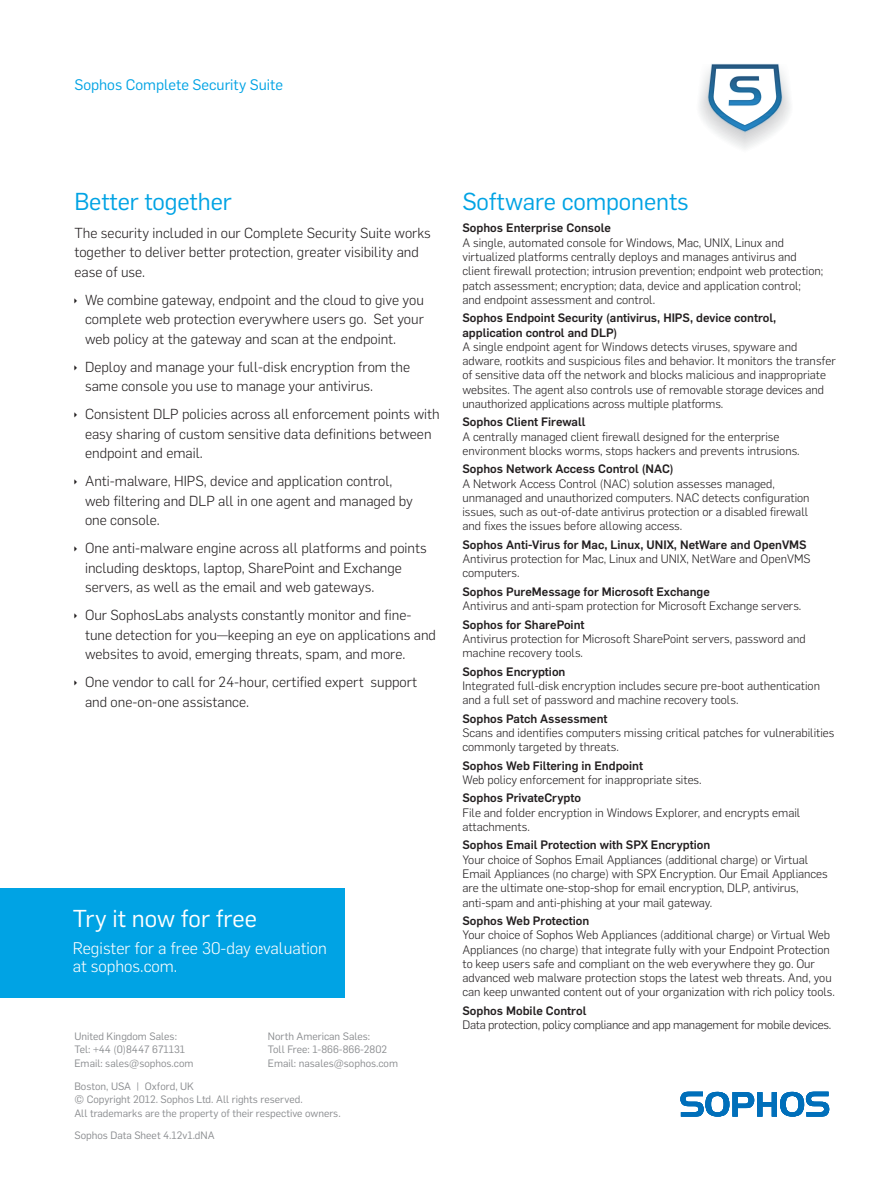
<style>
.page{position:relative;width:893px;height:1191px;background:#fff}
.page>*{position:absolute;margin:0;border:0;box-sizing:border-box;transform-origin:0 0}
.Subhead{font:24px "Flama";letter-spacing:-.005em;color:#00a3e4}
.Try_it_now{font:24px "Flama";color:#fff}
.Try_it__Register{font:300 16.5px/18px "Flama";color:#fff}
.t1{font:15px "Flama";color:#00a3e4}
.Back_Cover_Body_Copy{font:300 14.25px/19.5px "Flama";color:#231f20}
.Back_Cover_Body_Copy-2{font:300 12px/14.2px "Flama";color:#231f20}
.Body_Copy_Sub_Paragr{font:300 12px/14.2px "Flama";letter-spacing:-.005em;color:#231f20}
.Back_Cover_Subhead{font:500 12px/14.2px "Flama";color:#231f20}
.Back_Cover_Body_Copy-3{font:500 12px "Flama";color:#231f20}
.Body_Copy_Sub_Paragr-2{font:500 12px "Flama";color:#231f20}
.t2{font:10.5px/13.5px "Flama";color:#8a8c8f}
</style>
<div class="page">
<svg style="left:680px;top:1091px;width:149px;height:25px"></svg>
<svg style="left:699px;top:64px;width:92px;height:85px"></svg>
<div style="left:0;top:888px;width:345px;height:109px;background:#00a3e4"></div>
<p class="t1" style="left:74px;top:74px;width:210px">Sophos Complete Security Suite</p>
<p class="Subhead" style="left:74px;top:185px;width:159px">Better together</p>
<p class="Back_Cover_Body_Copy" style="left:74px;top:222px;width:358px">The security included in our Complete Security Suite works together to deliver better protection, greater visibility and ease of use.</p>
<p class="Back_Cover_Body_Copy" style="left:85px;top:289px;width:340px;text-align:justify">We combine gateway, endpoint and the cloud to give you complete web protection everywhere users go. Set your web policy at the gateway and scan at the endpoint.</p>
<p class="Back_Cover_Body_Copy" style="left:85px;top:356px;width:327px">Deploy and manage your full-disk encryption from the same console you use to manage your antivirus.</p>
<p class="Back_Cover_Body_Copy" style="left:85px;top:404px;width:356px">Consistent DLP policies across all enforcement points with easy sharing of custom sensitive data definitions between endpoint and email.</p>
<p class="Back_Cover_Body_Copy" style="left:85px;top:471px;width:329px">Anti-malware, HIPS, device and application control, web filtering and DLP all in one agent and managed by one console.</p>
<p class="Back_Cover_Body_Copy" style="left:85px;top:538px;width:343px">One anti-malware engine across all platforms and points including desktops, laptop, SharePoint and Exchange servers, as well as the email and web gateways.</p>
<p class="Back_Cover_Body_Copy" style="left:85px;top:605px;width:353px">Our SophosLabs analysts constantly monitor and fine&shy;tune detection for you—keeping an eye on applications and websites to avoid, emerging threats, spam, and more.</p>
<p class="Back_Cover_Body_Copy" style="left:85px;top:672px;width:334px">One vendor to call for 24-hour, certified expert support and one-on-one assistance.</p>
<p class="Try_it_now" style="left:73px;top:902px;width:186px">Try it now for free</p>
<p class="Try_it__Register" style="left:73px;top:938px;width:256px">Register for a free 30-day evaluation at sophos.com.</p>
<p class="t2" style="left:74px;top:1028px;width:121px">United Kingdom Sales:<br>Tel: +44 (0)8447 671131<br>Email: sales@sophos.com</p>
<p class="t2" style="left:268px;top:1028px;width:132px">North American Sales:<br>Toll Free: 1-866-866-2802<br>Email: nasales@sophos.com</p>
<p class="t2" style="left:74px;top:1078px;width:268px">Boston, USA | Oxford, UK<br>© Copyright 2012. Sophos Ltd. All rights reserved.<br>All trademarks are the property of their respective owners.</p>
<p class="t2" style="left:74px;top:1127px;width:142px">Sophos Data Sheet 4.12v1.dNA</p>
<p class="Subhead" style="left:462px;top:185px;width:228px">Software components</p>
<p class="Back_Cover_Subhead" style="left:462px;top:220px;width:150px">Sophos Enterprise Console</p>
<p class="Back_Cover_Body_Copy-2" style="left:462px;top:235px;width:362px">A single, automated console for Windows, Mac, UNIX, Linux and virtualized platforms centrally deploys and manages antivirus and client firewall protection; intrusion prevention; endpoint web protection; patch assessment; encryption; data, device and application control;<br>and endpoint assessment and control.</p>
<p class="Back_Cover_Subhead" style="left:462px;top:310px;width:315px">Sophos Endpoint Security (antivirus, HIPS, device control, application control and DLP)</p>
<p class="Back_Cover_Body_Copy-2" style="left:462px;top:339px;width:375px">A single endpoint agent for Windows detects viruses, spyware and adware, rootkits and suspicious files and behavior. It monitors the transfer of sensitive data off the network and blocks malicious and inappropriate websites. The agent also controls use of removable storage devices and unauthorized applications across multiple platforms.</p>
<p class="Back_Cover_Subhead" style="left:462px;top:414px;width:125px">Sophos Client Firewall</p>
<p class="Back_Cover_Body_Copy-2" style="left:462px;top:428px;width:339px">A centrally managed client firewall designed for the enterprise environment blocks worms, stops hackers and prevents intrusions.</p>
<p class="Back_Cover_Subhead" style="left:462px;top:461px;width:213px">Sophos Network Access Control (NAC)</p>
<p class="Back_Cover_Body_Copy-2" style="left:462px;top:475px;width:349px">A Network Access Control (NAC) solution assesses managed, unmanaged and unauthorized computers. NAC detects configuration issues, such as out-of-date antivirus protection or a disabled firewall and fixes the issues before allowing access.</p>
<p class="Back_Cover_Subhead" style="left:462px;top:536px;width:346px">Sophos Anti-Virus for Mac, Linux, UNIX, NetWare and OpenVMS</p>
<p class="Back_Cover_Body_Copy-2" style="left:462px;top:551px;width:350px">Antivirus protection for Mac, Linux and UNIX, NetWare and OpenVMS computers.</p>
<p class="Back_Cover_Body_Copy-3" style="left:462px;top:583px;width:249px">Sophos PureMessage for Microsoft Exchange</p>
<p class="Back_Cover_Body_Copy-2" style="left:462px;top:598px;width:341px">Antivirus and anti-spam protection for Microsoft Exchange servers.</p>
<p class="Back_Cover_Body_Copy-3" style="left:462px;top:615px;width:124px">Sophos for SharePoint</p>
<p class="Back_Cover_Body_Copy-2" style="left:462px;top:631px;width:345px">Antivirus protection for Microsoft SharePoint servers, password and machine recovery tools.</p>
<p class="Back_Cover_Body_Copy-3" style="left:462px;top:662px;width:105px">Sophos Encryption</p>
<p class="Back_Cover_Body_Copy-2" style="left:462px;top:678px;width:359px">Integrated full-disk encryption includes secure pre-boot authentication and a full set of password and machine recovery tools.</p>
<p class="Back_Cover_Body_Copy-3" style="left:462px;top:709px;width:147px">Sophos Patch Assessment</p>
<p class="Back_Cover_Body_Copy-2" style="left:462px;top:725px;width:374px">Scans and identifies computers missing critical patches for vulnerabilities commonly targeted by threats.</p>
<p class="Back_Cover_Body_Copy-3" style="left:462px;top:756px;width:182px">Sophos Web Filtering in Endpoint</p>
<p class="Back_Cover_Body_Copy-2" style="left:462px;top:772px;width:241px">Web policy enforcement for inappropriate sites.</p>
<p class="Back_Cover_Body_Copy-3" style="left:462px;top:789px;width:120px">Sophos PrivateCrypto</p>
<p class="Back_Cover_Body_Copy-2" style="left:462px;top:804px;width:339px">File and folder encryption in Windows Explorer, and encrypts email attachments.</p>
<p class="Body_Copy_Sub_Paragr-2" style="left:462px;top:836px;width:249px">Sophos Email Protection with SPX Encryption</p>
<p class="Body_Copy_Sub_Paragr" style="left:462px;top:851px;width:367px">Your choice of Sophos Email Appliances (additional charge) or Virtual Email Appliances (no charge) with SPX Encryption. Our Email Appliances are the ultimate one-stop-shop for email encryption, DLP, antivirus, anti-spam and anti-phishing at your mail gateway.</p>
<p class="Body_Copy_Sub_Paragr-2" style="left:462px;top:912px;width:128px">Sophos Web Protection</p>
<p class="Body_Copy_Sub_Paragr" style="left:462px;top:927px;width:374px">Your choice of Sophos Web Appliances (additional charge) or Virtual Web Appliances (no charge) that integrate fully with your Endpoint Protection to keep users safe and compliant on the web everywhere they go. Our advanced web malware protection stops the latest web threats. And, you can keep unwanted content out of your organization with rich policy tools.</p>
<p class="Body_Copy_Sub_Paragr-2" style="left:462px;top:1001px;width:125px">Sophos Mobile Control</p>
<p class="Body_Copy_Sub_Paragr" style="left:462px;top:1017px;width:370px">Data protection, policy compliance and app management for mobile devices.</p>
</div>
